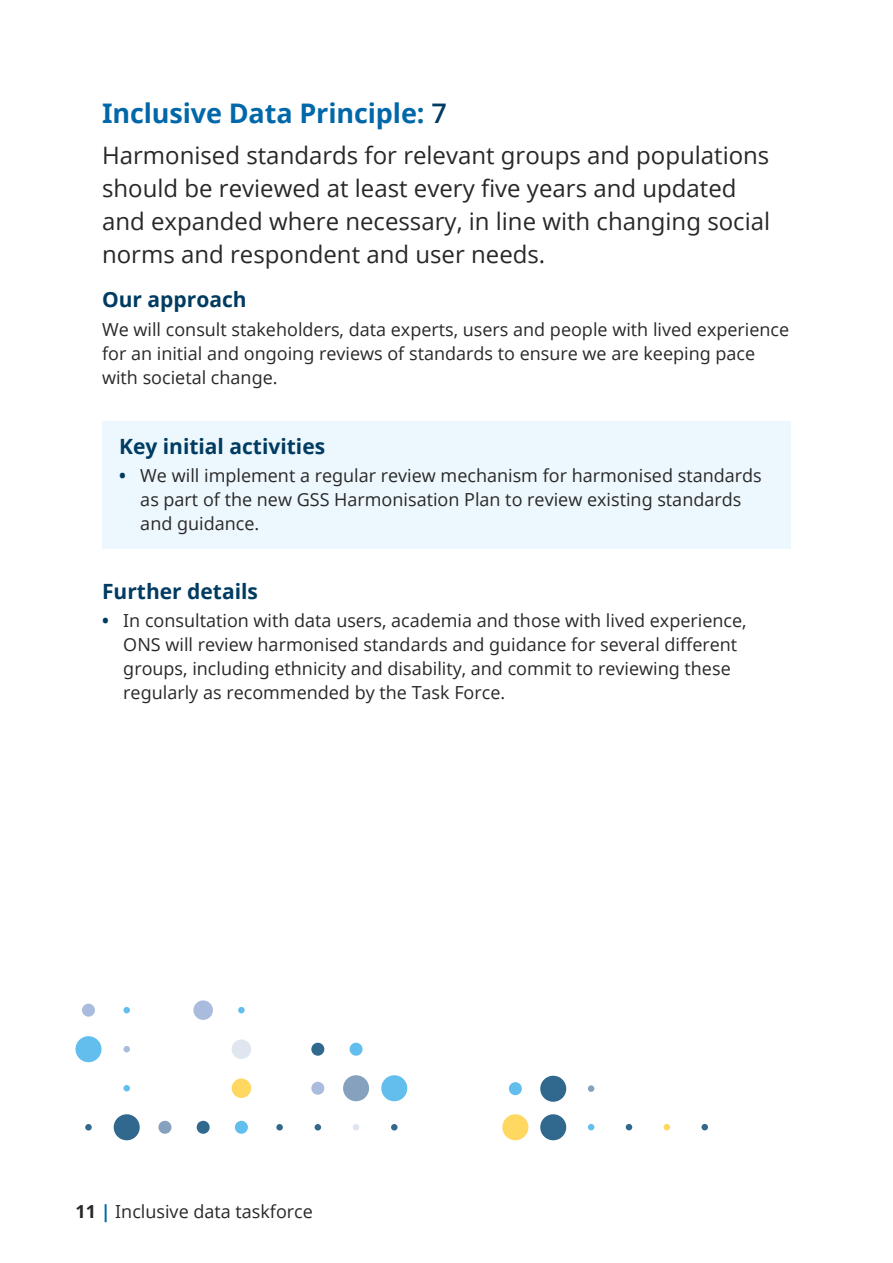
<style>
.page{position:relative;width:893px;height:1263px;background:#fff}
.page>*{position:absolute;margin:0;border:0;box-sizing:border-box;transform-origin:0 0}
.Heading_two{font:700 27px "Open Sans";letter-spacing:-.005em;color:#0068a9}
.Intro{font:24px/33px "Open Sans";color:#282827}
.Heading_three{font:700 21px "Open Sans";color:#003b61}
.Body_copy{font:18px/24px "Open Sans";color:#282827}
.s1{font-weight:600;color:#003b61}
.s2{font-weight:700;color:#003b61}
.s3{font-weight:700}
.s4{font-weight:700;color:#0068a9}
</style>
<div class="page">
<div style="left:102px;top:421px;width:689px;height:128px;background:#edf7fe"></div>
<div style="left:238px;top:1007px;width:7px;height:6px;background:#62bfed;border-radius:50%"></div>
<div style="left:193px;top:1000px;width:20px;height:20px;background:#aabcde;border-radius:50%"></div>
<div style="left:123px;top:1007px;width:7px;height:6px;background:#62bfed;border-radius:50%"></div>
<div style="left:82px;top:1004px;width:13px;height:13px;background:#aabcde;border-radius:50%"></div>
<div style="left:350px;top:1043px;width:13px;height:13px;background:#62bfed;border-radius:50%"></div>
<div style="left:311px;top:1043px;width:13px;height:13px;background:#30688e;border-radius:50%"></div>
<div style="left:232px;top:1039px;width:19px;height:20px;background:#dfe6ef;border-radius:50%"></div>
<div style="left:123px;top:1046px;width:7px;height:6px;background:#aabcde;border-radius:50%"></div>
<div style="left:75px;top:1036px;width:26px;height:26px;background:#62bfed;border-radius:50%"></div>
<div style="left:381px;top:1075px;width:26px;height:26px;background:#62bfed;border-radius:50%"></div>
<div style="left:343px;top:1075px;width:26px;height:26px;background:#86a1bd;border-radius:50%"></div>
<div style="left:311px;top:1082px;width:13px;height:13px;background:#aabcde;border-radius:50%"></div>
<div style="left:232px;top:1078px;width:19px;height:20px;background:#fed861;border-radius:50%"></div>
<div style="left:123px;top:1085px;width:7px;height:6px;background:#62bfed;border-radius:50%"></div>
<div style="left:391px;top:1124px;width:7px;height:6px;background:#30688e;border-radius:50%"></div>
<svg style="left:353px;top:1124px;width:6px;height:6px"></svg>
<svg style="left:315px;top:1124px;width:6px;height:6px"></svg>
<div style="left:276px;top:1124px;width:7px;height:6px;background:#30688e;border-radius:50%"></div>
<div style="left:235px;top:1121px;width:13px;height:13px;background:#62bfed;border-radius:50%"></div>
<div style="left:197px;top:1121px;width:13px;height:13px;background:#30688e;border-radius:50%"></div>
<div style="left:158px;top:1121px;width:13px;height:13px;background:#86a1bd;border-radius:50%"></div>
<div style="left:114px;top:1114px;width:26px;height:26px;background:#30688e;border-radius:50%"></div>
<div style="left:85px;top:1124px;width:7px;height:6px;background:#30688e;border-radius:50%"></div>
<div style="left:588px;top:1085px;width:6px;height:7px;background:#86a1bd;border-radius:50%"></div>
<div style="left:701px;top:1124px;width:7px;height:6px;background:#30688e;border-radius:50%"></div>
<svg style="left:664px;top:1124px;width:6px;height:6px"></svg>
<svg style="left:626px;top:1124px;width:6px;height:6px"></svg>
<svg style="left:588px;top:1124px;width:6px;height:6px"></svg>
<div style="left:540px;top:1076px;width:26px;height:26px;background:#30688e;border-radius:50%"></div>
<div style="left:509px;top:1082px;width:13px;height:13px;background:#62bfed;border-radius:50%"></div>
<div style="left:540px;top:1114px;width:26px;height:26px;background:#30688e;border-radius:50%"></div>
<div style="left:502px;top:1114px;width:26px;height:26px;background:#fed861;border-radius:50%"></div>
<h2 class="Heading_two" style="left:102px;top:94px;width:346px">Inclusive Data Principle: <span class="s1">7</span></h2>
<p class="Intro" style="left:102px;top:138px;width:670px">Harmonised standards for relevant groups and populations should be reviewed at least every five years and updated and expanded where necessary, in line with changing social norms and respondent and user needs.</p>
<h3 class="Heading_three" style="left:102px;top:285px;width:146px">Our approach</h3>
<p class="Body_copy" style="left:102px;top:316px;width:689px">We will consult stakeholders, data experts, users and people with lived experience for an initial and ongoing reviews of standards to ensure we are keeping pace with societal change.</p>
<h3 class="Heading_three" style="left:119px;top:432px;width:208px">Key initial activities</h3>
<p class="Body_copy" style="left:140px;top:463px;width:623px;text-indent:-21px"><span class="s2">•</span> We will implement a regular review mechanism for harmonised standards as part of the new GSS Harmonisation Plan to review existing standards and guidance.</p>
<h3 class="Heading_three" style="left:102px;top:576px;width:157px">Further details</h3>
<p class="Body_copy" style="left:123px;top:608px;width:625px;text-indent:-21px"><span class="s2">•</span> In consultation with data users, academia and those with lived experience, ONS will review harmonised standards and guidance for several different groups, including ethnicity and disability, and commit to reviewing these regularly as recommended by the Task Force.</p>
<p class="Body_copy" style="left:75px;top:1199px;width:239px"><span class="s3">11</span> <span class="s4">|</span> Inclusive data taskforce</p>
</div>
